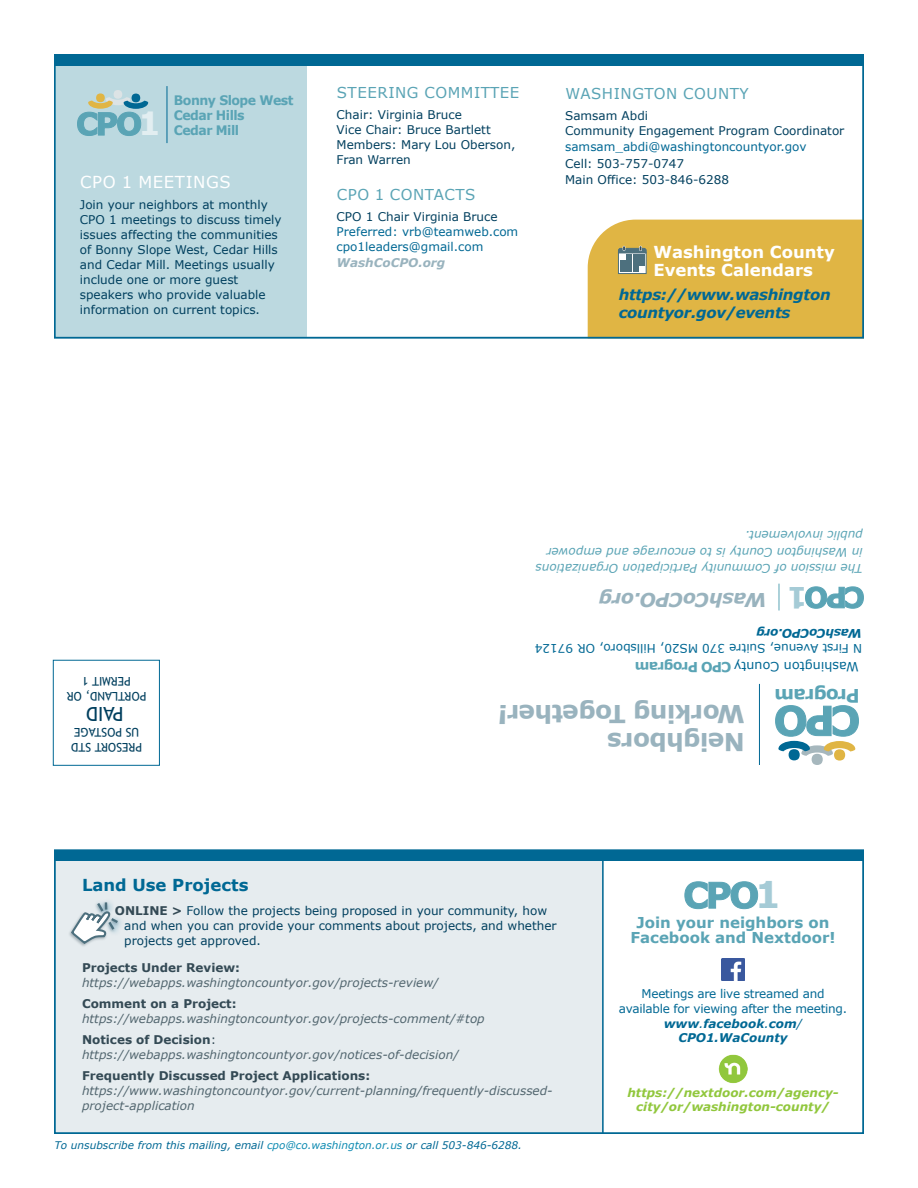
<style>
.page{position:relative;width:918px;height:1188px;background:#fff}
.page>*{position:absolute;margin:0;border:0;box-sizing:border-box;transform-origin:0 0}
.t1{font:700 36.9px "Verdana";color:#a5cbd6}
.t2{font:700 32.1px "Verdana";color:#e2eef1}
.t3{font:700 29.4px "Verdana";color:#a5cbd6}
.t4{font:700 24.75px/27.3px "Verdana";letter-spacing:-.02em;color:#99b3be}
.t5{font:19.5px "Trebuchet MS";color:#003f5e}
.t6{font:italic 700 19.05px "Verdana";letter-spacing:-.02em;color:#99b3be}
.t7{font:700 18.6px "Verdana";letter-spacing:-.04em;color:#5aa4b5}
.t8{font:700 16.5px/18px "Verdana";color:#fff}
.t9{font:700 16.5px "Verdana";color:#006894}
.t10{font:16.5px "Verdana";letter-spacing:.035em;color:#fff}
.t11{font:15px "Verdana";letter-spacing:.035em;color:#5aa4b5}
.t12{font:italic 700 15px/18px "Verdana";letter-spacing:-.02em;color:#006894}
.t13{font:700 15px/15px "Verdana";color:#5aa4b5;text-align:center}
.t14{font:700 13.05px/15px "Verdana";letter-spacing:-.04em;color:#5aa4b5;scale:.96 1}
.t15{font:12.75px "Verdana";color:#006894}
.t16{font:12px/15px "Verdana";color:#003f5e}
.t17{font:italic 12px/21px "Verdana";color:#52666f}
.t18{font:12px/15px "Verdana";color:#006894}
.t19{font:italic 12px/16.5px "Verdana";color:#5aa4b5}
.t20{font:12px/15px "Verdana";letter-spacing:-.02em;color:#006894;text-align:center}
.t21{font:700 12px "Verdana";color:#344a55}
.t22{font:italic 700 12px/13.5px "Verdana";color:#91c73d;text-align:center}
.t23{font:12px/15px "Trebuchet MS";color:#003f5e}
.t24{font:italic 700 12px "Verdana";letter-spacing:-.01em;color:#006894}
.t25{font:italic 700 12px "Verdana";color:#99b3be}
.t26{font:italic 10.5px "Verdana";color:#006894}
.s1{font-weight:700;font-size:13.8px;color:#5aa4b5}
.s2{font-size:25.95px}
.s3{font-weight:700;color:#344a55}
.s4{font-weight:700;font-style:normal;color:#344a55}
.s5{font-style:normal;color:#344a55}
.s6{color:#0d8ab1}
.s7{font-weight:700;font-style:italic}
.s8{font-style:italic}
</style>
<div class="page">
<div style="left:54px;top:861px;width:550px;height:271px;background:#e6ecef"></div>
<svg style="left:779px;top:584px;width:1px;height:26px"></svg>
<svg style="left:805px;top:587px;width:59px;height:21px"></svg>
<div style="left:54px;top:850px;width:810px;height:11px;background:#006894"></div>
<div style="left:56px;top:57px;width:251px;height:281px;background:#bcd9e0"></div>
<div style="left:54px;top:55px;width:810px;height:11px;background:#006894"></div>
<div style="left:588px;top:220px;width:273px;height:115px;background:#e0b544"></div>
<div style="left:53px;top:660px;width:107px;height:106px;border:1px solid #006894"></div>
<hr style="left:759px;top:684px;width:1px;height:81px;background:#006894">
<svg style="left:775px;top:705px;width:84px;height:60px"></svg>
<div style="left:54px;top:54px;width:810px;height:284px;border:2px solid #006894"></div>
<svg style="left:77px;top:90px;width:71px;height:46px"></svg>
<hr style="left:167px;top:86px;width:1px;height:57px;background:#006894">
<img style="left:718px;top:1054px;width:30px;height:30px">
<img style="left:722px;top:958px;width:23px;height:23px">
<svg style="left:685px;top:882px;width:73px;height:27px"></svg>
<hr style="left:602px;top:853px;width:2px;height:281px;background:#006894">
<svg style="left:70px;top:901px;width:51px;height:44px"></svg>
<h2 class="t2" style="left:138px;top:101px;width:24px">1</h2>
<p class="t14" style="left:174px;top:92px;width:126px">Bonny Slope West<br>Cedar Hills<br>Cedar Mill</p>
<h3 class="t10" style="left:80px;top:170px;width:152px">CPO 1 MEETINGS</h3>
<p class="t16" style="left:80px;top:197px;width:203px">Join your neighbors at monthly<br>CPO 1 meetings to discuss timely issues affecting the communities of Bonny Slope West, Cedar Hills and Cedar Mill. Meetings usually include one or more guest speakers who provide valuable information on current topics.</p>
<p class="t11" style="left:337px;top:82px;width:184px">STEERING COMMITTEE</p>
<p class="t16" style="left:337px;top:107px;width:180px">Chair: Virginia Bruce<br>Vice Chair: Bruce Bartlett<br>Members: Mary Lou Oberson,<br>Fran Warren</p>
<p class="t11" style="left:337px;top:184px;width:140px">CPO 1 CONTACTS</p>
<p class="t16" style="left:337px;top:209px;width:163px">CPO 1 Chair Virginia Bruce</p>
<p class="t18" style="left:337px;top:224px;width:183px">Preferred: vrb@teamweb.com cpo1leaders@gmail.com</p>
<p class="t25" style="left:337px;top:254px;width:110px">WashCoCPO.org</p>
<p class="t11" style="left:565px;top:83px;width:185px">WASHINGTON COUNTY</p>
<p class="t16" style="left:565px;top:108px;width:281px">Samsam Abdi<br>Community Engagement Program Coordinator</p>
<p class="t18" style="left:565px;top:139px;width:243px">samsam_abdi@washingtoncountyor.gov</p>
<p class="t16" style="left:565px;top:155px;width:165px;line-height:16.5px">Cell: 503-757-0747<br>Main Office: 503-846-6288</p>
<h3 class="t8" style="left:654px;top:243px;width:183px">Washington County<br>Events Calendars</h3>
<p class="t12" style="left:619px;top:286px;width:213px">https://www.washington countyor.gov/events</p>
<p class="t23" style="left:146px;top:703px;width:81px;text-align:center;rotate:-180deg">PORTLAND, OR<br>PERMIT 1</p>
<h3 class="t5" style="left:124px;top:726px;width:39px;rotate:-180deg">PAID</h3>
<p class="t23" style="left:142px;top:754px;width:72px;rotate:-180deg">PRESORT STD<br>US POSTAGE</p>
<p class="t19" style="left:863px;top:577px;width:329px;rotate:-180deg">The mission of Community Participation Organizations in Washington County is to encourage and empower public involvement.</p>
<h3 class="t6" style="left:767px;top:613px;width:170px;rotate:-180deg">WashCoCPO.org</h3>
<h3 class="t3" style="left:808px;top:619px;width:22px;rotate:-180deg">1</h3>
<p class="t24" style="left:862px;top:642px;width:107px;rotate:-180deg">WashCoCPO.org</p>
<p class="t18" style="left:862px;top:656px;width:329px;rotate:-180deg">N First Avenue, Suitre 370 MS20, Hillsboro, OR 97124</p>
<p class="t15" style="left:859px;top:675px;width:226px;rotate:-180deg">Washington County <span class="s1">CPO Program</span></p>
<h3 class="t4" style="left:745px;top:756px;width:250px;rotate:-180deg">Neighbors<br>Working Together<span class="s2">!</span></h3>
<h3 class="t7" style="left:860px;top:709px;width:87px;rotate:-180deg">Program</h3>
<h3 class="t9" style="left:82px;top:873px;width:168px">Land Use Projects</h3>
<p class="t16" style="left:124px;top:903px;width:434px;text-indent:-9px"><span class="s3">ONLINE &gt;</span> Follow the projects being proposed in your community, how and when you can provide your comments about projects, and whether projects get approved.</p>
<p class="t21" style="left:82px;top:959px;width:160px">Projects Under Review:</p>
<p class="t17" style="left:82px;top:972px;width:358px">https://webapps.washingtoncountyor.gov/projects-review/</p>
<p class="t21" style="left:82px;top:995px;width:156px">Comment on a Project:</p>
<p class="t17" style="left:82px;top:1008px;width:404px">https://webapps.washingtoncountyor.gov/projects-comment/#top<br><span class="s4">Notices of Decision</span><span class="s5">:</span></p>
<p class="t17" style="left:82px;top:1044px;width:378px">https://webapps.washingtoncountyor.gov/notices-of-decision/</p>
<p class="t21" style="left:82px;top:1067px;width:290px">Frequently Discussed Project Applications:</p>
<p class="t17" style="left:82px;top:1083px;width:472px;line-height:15px">https://www.washingtoncountyor.gov/current-planning/frequently-discussed&shy;project-application</p>
<p class="t26" style="left:54px;top:1138px;width:469px">To unsubscribe from this mailing, email <span class="s6">cpo@co.washington.or.us</span> or call 503-846-6288.</p>
<h1 class="t1" style="left:755px;top:869px;width:28px">1</h1>
<p class="t13" style="left:630px;top:915px;width:207px">Join your neighbors on<br>Facebook and Nextdoor!</p>
<p class="t20" style="left:619px;top:986px;width:230px">Meetings are live streamed and available for viewing after the meeting. <span class="s7">www</span><span class="s8">.</span><span class="s7">facebook</span><span class="s8">.</span><span class="s7">com</span><span class="s8">/</span></p>
<p class="t24" style="left:678px;top:1029px;width:111px">CPO1.WaCounty</p>
<p class="t22" style="left:627px;top:1086px;width:213px">https://nextdoor.com/agency&shy;city/or/washington-county/</p>
</div>
